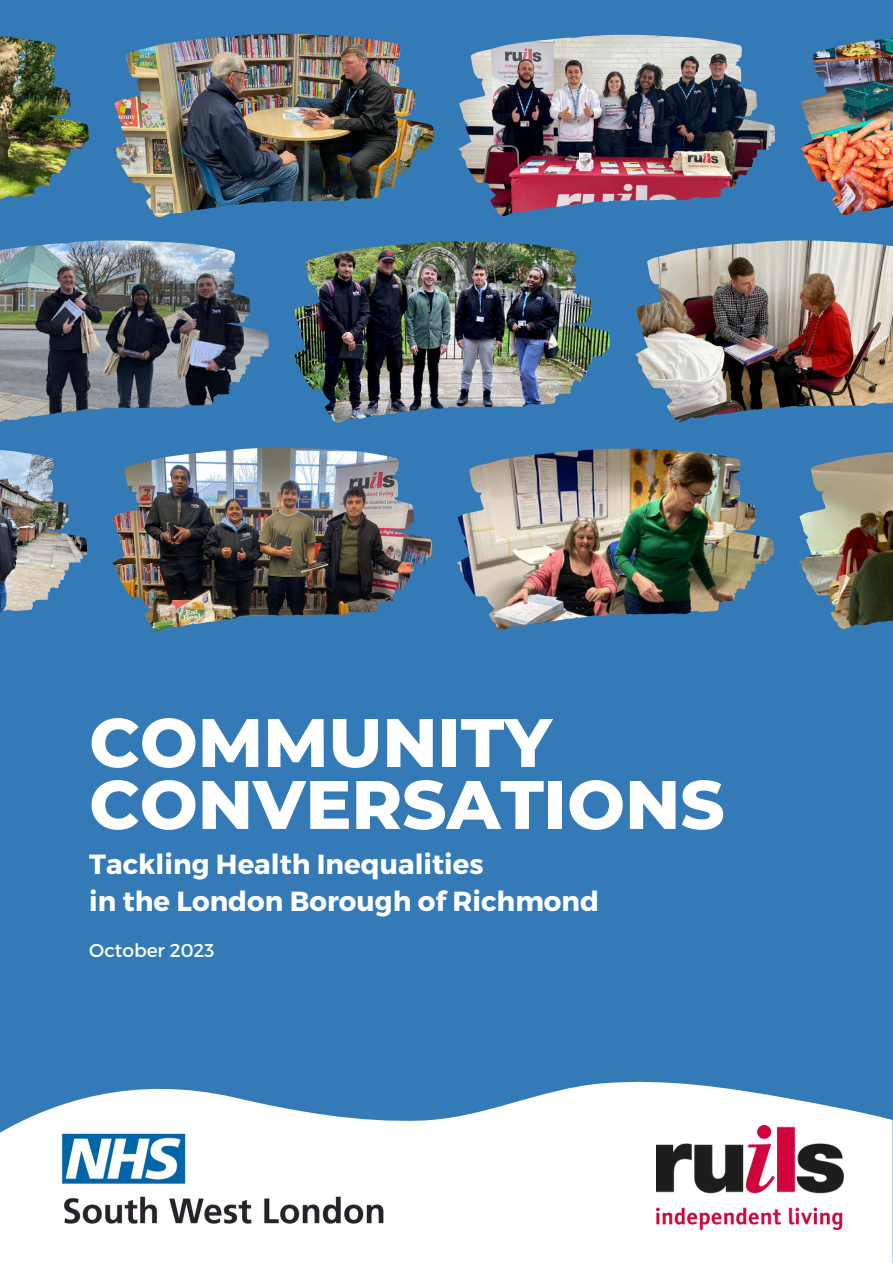
<style>
.page{position:relative;width:893px;height:1264px;background:#fff}
.page>*{position:absolute;margin:0;border:0;box-sizing:border-box;transform-origin:0 0}
.t1{font:800 68.55px/61.9px "Montserrat";color:#fff}
.t2{font:700 27.6px "Montserrat";color:#fff}
.t3{font:18.6px "Montserrat";color:#fff}
</style>
<div class="page">
<div style="left:0;top:0;width:892px;height:1262px;background:#337ab7"></div>
<svg style="left:0;top:1081px;width:892px;height:181px;fill:#fff"></svg>
<img style="left:656px;top:1125px;width:187px;height:104px">
<img style="left:49px;top:1125px;width:346px;height:104px">
<img style="left:0;top:240px;width:268px;height:182px">
<img style="left:293px;top:241px;width:316px;height:182px">
<img style="left:635px;top:240px;width:257px;height:182px">
<img style="left:113px;top:34px;width:320px;height:183px">
<img style="left:458px;top:35px;width:316px;height:181px">
<img style="left:800px;top:38px;width:92px;height:177px">
<img style="left:0;top:36px;width:88px;height:163px">
<img style="left:112px;top:447px;width:320px;height:184px">
<img style="left:457px;top:448px;width:316px;height:182px">
<img style="left:799px;top:452px;width:93px;height:177px">
<img style="left:0;top:450px;width:87px;height:163px">
<p class="t1" style="left:89px;top:711px;width:636px">COMMUNITY<br>CONVERSATIONS</p>
<p class="t2" style="left:89px;top:845px;width:396px">Tackling Health Inequalities</p>
<p class="t2" style="left:89px;top:883px;width:511px">in the London Borough of Richmond</p>
<p class="t3" style="left:89px;top:938px;width:127px">October 2023</p>
</div>
